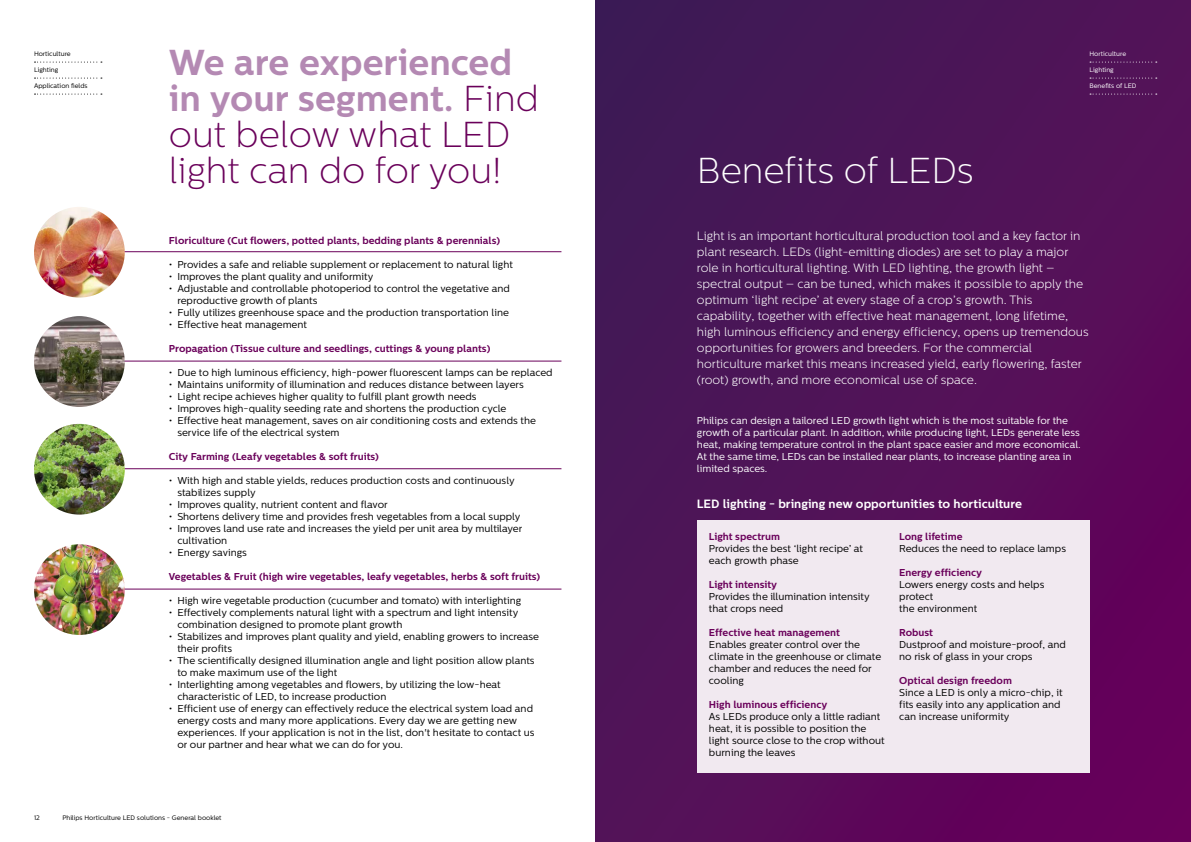
<style>
.page{position:relative;width:1191px;height:842px;background:#fff}
.page>*{position:absolute;margin:0;border:0;box-sizing:border-box;transform-origin:0 0}
.t1{font:200 36px/36px "Centrale Sans";color:#6a005a}
.t2{font:200 36px "Centrale Sans";color:#fff}
.t3{font:300 12px/16px "Centrale Sans";color:#fff}
.t4{font:700 12px "Centrale Sans";color:#fff}
.t5{font:10px/12px "Centrale Sans";color:#000}
.t6{font:700 10px "Centrale Sans";color:#6a005a}
.t7{font:10px/12px "Centrale Sans";color:#fff}
.t8{font:6.5px "Centrale Sans";color:#000}
.t9{font:6.5px "Centrale Sans";color:#fff}
.s1{font-weight:700;color:#b489b3}
</style>
<div class="page">
<svg style="left:35px;top:62px;width:67px;height:1px"></svg>
<svg style="left:35px;top:78px;width:67px;height:1px"></svg>
<svg style="left:35px;top:94px;width:67px;height:1px"></svg>
<div style="left:595px;top:0;width:596px;height:842px;background:linear-gradient(to right,#441a56,#5d0b5a)"></div>
<div style="left:697px;top:520px;width:392px;height:252px;background:#f1e9f0"></div>
<hr style="left:34px;top:251px;width:527px;height:1px;background:#6a005a">
<hr style="left:34px;top:361px;width:527px;height:1px;background:#6a005a">
<hr style="left:34px;top:468px;width:527px;height:1px;background:#6a005a">
<hr style="left:34px;top:589px;width:527px;height:1px;background:#6a005a">
<img style="left:34px;top:207px;width:91px;height:91px;border-radius:45px">
<img style="left:34px;top:316px;width:91px;height:91px;border-radius:45px">
<img style="left:34px;top:424px;width:91px;height:91px;border-radius:45px">
<img style="left:34px;top:544px;width:91px;height:91px;border-radius:45px">
<svg style="left:1090px;top:62px;width:66px;height:1px"></svg>
<svg style="left:1090px;top:78px;width:66px;height:1px"></svg>
<svg style="left:1090px;top:94px;width:66px;height:1px"></svg>
<p class="t8" style="left:34px;top:50px;width:38px">Horticulture</p>
<p class="t8" style="left:34px;top:66px;width:26px">Lighting</p>
<p class="t8" style="left:34px;top:82px;width:55px">Application fields</p>
<h1 class="t1" style="left:169px;top:45px;width:372px"><span class="s1">We are experienced in your segment.</span> Find out below what LED light can do for you!</h1>
<p class="t9" style="left:1089px;top:50px;width:38px">Horticulture</p>
<p class="t9" style="left:1089px;top:66px;width:26px">Lighting</p>
<p class="t9" style="left:1089px;top:82px;width:48px">Benefits of LED</p>
<h1 class="t2" style="left:697px;top:151px;width:278px">Benefits of LEDs</h1>
<p class="t6" style="left:169px;top:235px;width:333px">Floriculture (Cut flowers, potted plants, bedding plants &amp; perennials)</p>
<p class="t5" style="left:169px;top:259px;width:345px">• Provides a safe and reliable supplement or replacement to natural light</p>
<p class="t5" style="left:169px;top:271px;width:206px">• Improves the plant quality and uniformity</p>
<p class="t5" style="left:177px;top:283px;width:334px;text-indent:-8px">• Adjustable and controllable photoperiod to control the vegetative and reproductive growth of plants</p>
<p class="t5" style="left:169px;top:307px;width:342px">• Fully utilizes greenhouse space and the production transportation line</p>
<p class="t5" style="left:169px;top:319px;width:140px">• Effective heat management</p>
<p class="t6" style="left:169px;top:343px;width:323px">Propagation (Tissue culture and seedlings, cuttings &amp; young plants)</p>
<p class="t5" style="left:169px;top:367px;width:385px">• Due to high luminous efficiency, high-power fluorescent lamps can be replaced</p>
<p class="t5" style="left:169px;top:379px;width:356px">• Maintains uniformity of illumination and reduces distance between layers</p>
<p class="t5" style="left:169px;top:391px;width:309px">• Light recipe achieves higher quality to fulfill plant growth needs</p>
<p class="t5" style="left:169px;top:403px;width:339px">• Improves high-quality seeding rate and shortens the production cycle</p>
<p class="t5" style="left:177px;top:415px;width:360px;text-indent:-8px">• Effective heat management, saves on air conditioning costs and extends the service life of the electrical system</p>
<p class="t6" style="left:169px;top:451px;width:212px">City Farming (Leafy vegetables &amp; soft fruits)</p>
<p class="t5" style="left:177px;top:475px;width:339px;text-indent:-8px">• With high and stable yields, reduces production costs and continuously stabilizes supply</p>
<p class="t5" style="left:169px;top:499px;width:220px">• Improves quality, nutrient content and flavor</p>
<p class="t5" style="left:169px;top:511px;width:353px">• Shortens delivery time and provides fresh vegetables from a local supply</p>
<p class="t5" style="left:177px;top:523px;width:346px;text-indent:-8px">• Improves land use rate and increases the yield per unit area by multilayer cultivation</p>
<p class="t5" style="left:169px;top:547px;width:80px">• Energy savings</p>
<p class="t6" style="left:169px;top:571px;width:373px">Vegetables &amp; Fruit (high wire vegetables, leafy vegetables, herbs &amp; soft fruits)</p>
<p class="t5" style="left:169px;top:595px;width:354px">• High wire vegetable production (cucumber and tomato) with interlighting</p>
<p class="t5" style="left:177px;top:607px;width:342px;text-indent:-8px">• Effectively complements natural light with a spectrum and light intensity combination designed to promote plant growth</p>
<p class="t5" style="left:177px;top:631px;width:363px;text-indent:-8px">• Stabilizes and improves plant quality and yield, enabling growers to increase their profits</p>
<p class="t5" style="left:177px;top:655px;width:359px;text-indent:-8px">• The scientifically designed illumination angle and light position allow plants to make maximum use of the light</p>
<p class="t5" style="left:177px;top:679px;width:325px;text-indent:-8px">• Interlighting among vegetables and flowers, by utilizing the low-heat characteristic of LED, to increase production</p>
<p class="t5" style="left:177px;top:703px;width:359px;text-indent:-8px">• Efficient use of energy can effectively reduce the electrical system load and energy costs and many more applications. Every day we are getting new experiences. If your application is not in the list, don't hesitate to contact us or our partner and hear what we can do for you.</p>
<p class="t3" style="left:697px;top:228px;width:393px">Light is an important horticultural production tool and a key factor in plant research. LEDs (light-emitting diodes) are set to play a major role in horticultural lighting. With LED lighting, the growth light – spectral output – can be tuned, which makes it possible to apply the optimum ‘light recipe’ at every stage of a crop’s growth. This capability, together with effective heat management, long lifetime, high luminous efficiency and energy efficiency, opens up tremendous opportunities for growers and breeders. For the commercial horticulture market this means increased yield, early flowering, faster (root) growth, and more economical use of space.</p>
<p class="t7" style="left:697px;top:415px;width:385px">Philips can design a tailored LED growth light which is the most suitable for the growth of a particular plant. In addition, while producing light, LEDs generate less heat, making temperature control in the plant space easier and more economical.<br>At the same time, LEDs can be installed near plants, to increase planting area in limited spaces.</p>
<p class="t4" style="left:697px;top:497px;width:326px">LED lighting - bringing new opportunities to horticulture</p>
<p class="t6" style="left:709px;top:531px;width:72px">Light spectrum</p>
<p class="t5" style="left:709px;top:543px;width:156px">Provides the best ‘light recipe’ at each growth phase</p>
<p class="t6" style="left:709px;top:579px;width:70px">Light intensity</p>
<p class="t5" style="left:709px;top:591px;width:162px">Provides the illumination intensity that crops need</p>
<p class="t6" style="left:709px;top:627px;width:132px">Effective heat management</p>
<p class="t5" style="left:709px;top:639px;width:174px">Enables greater control over the climate in the greenhouse or climate chamber and reduces the need for cooling</p>
<p class="t6" style="left:709px;top:699px;width:120px">High luminous efficiency</p>
<p class="t5" style="left:709px;top:711px;width:177px">As LEDs produce only a little radiant heat, it is possible to position the light source close to the crop without burning the leaves</p>
<p class="t6" style="left:899px;top:531px;width:65px">Long lifetime</p>
<p class="t5" style="left:899px;top:543px;width:168px">Reduces the need to replace lamps</p>
<p class="t6" style="left:899px;top:567px;width:84px">Energy efficiency</p>
<p class="t5" style="left:899px;top:579px;width:147px">Lowers energy costs and helps protect<br>the environment</p>
<p class="t6" style="left:899px;top:627px;width:35px">Robust</p>
<p class="t5" style="left:899px;top:639px;width:168px">Dustproof and moisture-proof, and no risk of glass in your crops</p>
<p class="t6" style="left:899px;top:675px;width:114px">Optical design freedom</p>
<p class="t5" style="left:899px;top:687px;width:165px">Since a LED is only a micro-chip, it fits easily into any application and can increase uniformity</p>
<p class="t8" style="left:34px;top:814px;width:7px">12</p>
<p class="t8" style="left:62px;top:814px;width:161px">Philips Horticulture LED solutions - General booklet</p>
</div>
